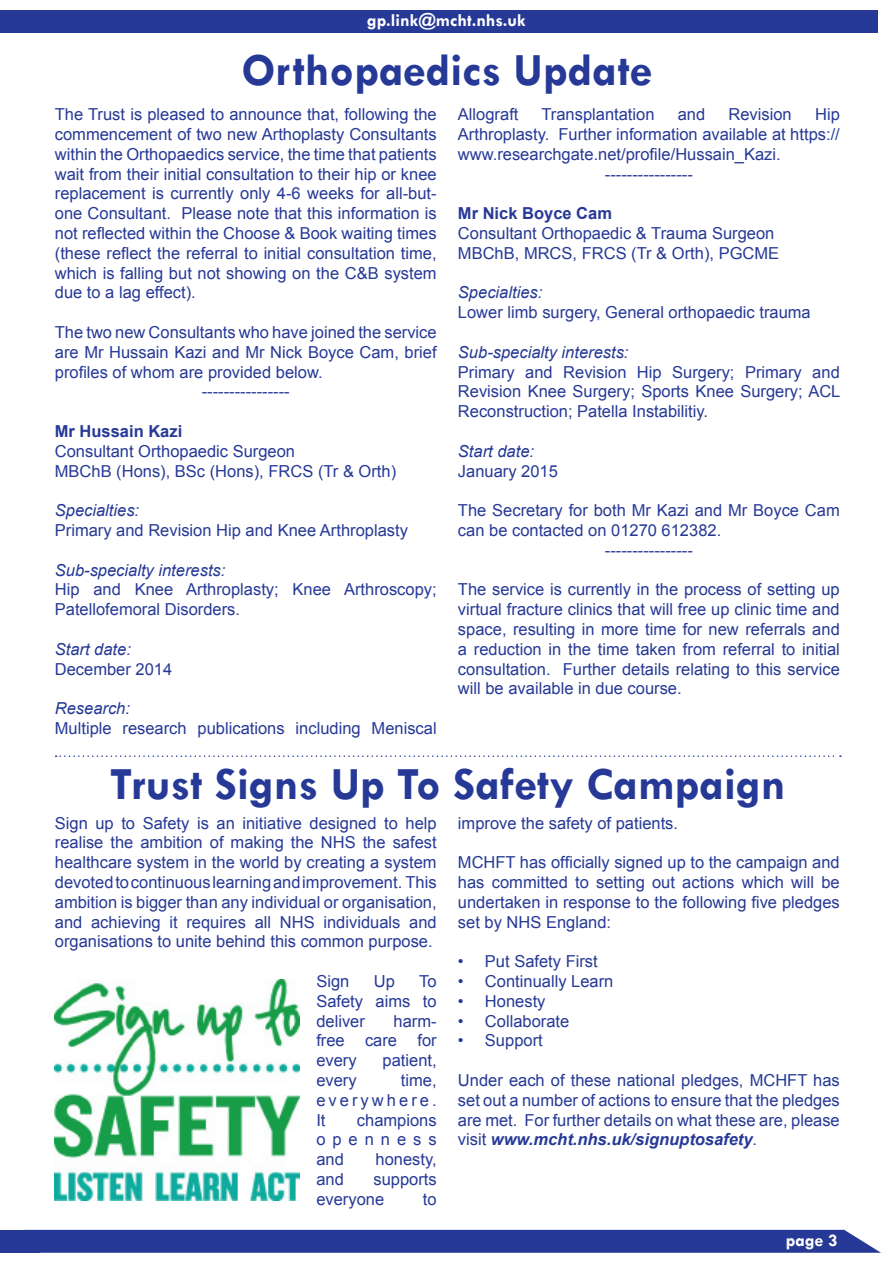
<style>
.page{position:relative;width:893px;height:1263px;background:#fff}
.page>*{position:absolute;margin:0;border:0;box-sizing:border-box;transform-origin:0 0}
.t1{font:700 46.5px "Tw Cen";color:#263996}
.t2{font:700 18px "Tw Cen";color:#fff}
.t3{font:16.5px/19.8px "Arial";color:#263996;text-align:justify}
.t4{font:italic 16.5px "Arial";color:#263996}
.t5{font:700 16.5px "Arial";color:#263996}
.s1{font-weight:700;font-style:italic}
</style>
<div class="page">
<div style="left:0;top:10px;width:878px;height:23px;background:#263996"></div>
<div style="left:39px;top:1230px;width:842px;height:23px;background:#263996"></div>
<div style="left:0;top:1230px;width:39px;height:23px;background:#263996"></div>
<img style="left:55px;top:979px;width:244px;height:221px">
<svg style="left:56px;top:755px;width:785px;height:2px"></svg>
<p class="t2" style="left:367px;top:10px;width:160px">gp.link@mcht.nhs.uk</p>
<p class="t1" style="left:242px;top:42px;width:412px">Orthopaedics Update</p>
<p class="t3" style="left:55px;top:105px;width:383px">The Trust is pleased to announce that, following the commencement of two new Arthoplasty Consultants within the Orthopaedics service, the time that patients wait from their initial consultation to their hip or knee replacement is currently only 4-6 weeks for all-but&shy;one Consultant. Please note that this information is not reflected within the Choose &amp; Book waiting times (these reflect the referral to initial consultation time, which is falling but not showing on the C&amp;B system due to a lag effect).</p>
<p class="t3" style="left:55px;top:322px;width:383px">The two new Consultants who have joined the service are Mr Hussain Kazi and Mr Nick Boyce Cam, brief profiles of whom are provided below.</p>
<p class="t3" style="left:202px;top:382px;width:89px">----------------</p>
<p class="t5" style="left:55px;top:420px;width:129px">Mr Hussain Kazi</p>
<p class="t3" style="left:55px;top:441px;width:242px">Consultant Orthopaedic Surgeon</p>
<p class="t3" style="left:55px;top:461px;width:343px">MBChB (Hons), BSc (Hons), FRCS (Tr &amp; Orth)</p>
<p class="t4" style="left:55px;top:500px;width:86px">Specialties:</p>
<p class="t3" style="left:55px;top:520px;width:355px">Primary and Revision Hip and Knee Arthroplasty</p>
<p class="t4" style="left:55px;top:559px;width:172px">Sub-specialty interests:</p>
<p class="t3" style="left:55px;top:580px;width:383px">Hip and Knee Arthroplasty; Knee Arthroscopy;<br>Patellofemoral Disorders.</p>
<p class="t4" style="left:55px;top:638px;width:78px">Start date:</p>
<p class="t3" style="left:55px;top:659px;width:119px">December 2014</p>
<p class="t4" style="left:55px;top:698px;width:77px">Research:</p>
<p class="t3" style="left:55px;top:718px;width:383px">Multiple research publications including Meniscal</p>
<p class="t3" style="left:458px;top:105px;width:62px">Allograft</p>
<p class="t3" style="left:541px;top:105px;width:115px">Transplantation</p>
<p class="t3" style="left:678px;top:105px;width:29px">and</p>
<p class="t3" style="left:729px;top:105px;width:65px">Revision</p>
<p class="t3" style="left:458px;top:105px;width:383px;text-indent:357px">Hip Arthroplasty. Further information available at https:// www.researchgate.net/profile/Hussain_Kazi.</p>
<p class="t3" style="left:605px;top:164px;width:89px">----------------</p>
<p class="t5" style="left:458px;top:202px;width:156px">Mr Nick Boyce Cam</p>
<p class="t3" style="left:458px;top:223px;width:318px">Consultant Orthopaedic &amp; Trauma Surgeon</p>
<p class="t3" style="left:458px;top:243px;width:323px">MBChB, MRCS, FRCS (Tr &amp; Orth), PGCME</p>
<p class="t4" style="left:458px;top:282px;width:86px">Specialties:</p>
<p class="t3" style="left:458px;top:303px;width:354px">Lower limb surgery, General orthopaedic trauma</p>
<p class="t4" style="left:458px;top:341px;width:172px">Sub-specialty interests:</p>
<p class="t3" style="left:458px;top:362px;width:384px">Primary and Revision Hip Surgery; Primary and Revision Knee Surgery; Sports Knee Surgery; ACL Reconstruction; Patella Instabilitiy.</p>
<p class="t4" style="left:458px;top:440px;width:78px">Start date:</p>
<p class="t3" style="left:458px;top:461px;width:101px">January 2015</p>
<p class="t3" style="left:458px;top:501px;width:383px">The Secretary for both Mr Kazi and Mr Boyce Cam can be contacted on 01270 612382.</p>
<p class="t3" style="left:605px;top:540px;width:89px">----------------</p>
<p class="t3" style="left:458px;top:580px;width:383px">The service is currently in the process of setting up virtual fracture clinics that will free up clinic time and space, resulting in more time for new referrals and a reduction in the time taken from referral to initial consultation. Further details relating to this service will be available in due course.</p>
<p class="t1" style="left:110px;top:757px;width:677px">Trust Signs Up To Safety Campaign</p>
<p class="t3" style="left:55px;top:813px;width:383px">Sign up to Safety is an initiative designed to help realise the ambition of making the NHS the safest healthcare system in the world by creating a system devoted to continuous learning and improvement. This ambition is bigger than any individual or organisation, and achieving it requires all NHS individuals and organisations to unite behind this common purpose.</p>
<p class="t3" style="left:316px;top:971px;width:35px">Sign</p>
<p class="t3" style="left:374px;top:971px;width:23px">Up</p>
<p class="t3" style="left:458px;top:813px;width:222px">improve the safety of patients.</p>
<p class="t3" style="left:458px;top:853px;width:383px">MCHFT has officially signed up to the campaign and has committed to setting out actions which will be undertaken in response to the following five pledges set by NHS England:</p>
<p class="t3" style="left:458px;top:952px;width:141px">• Put Safety First</p>
<p class="t3" style="left:458px;top:971px;width:157px">• Continually Learn</p>
<p class="t3" style="left:458px;top:991px;width:89px">• Honesty</p>
<p class="t3" style="left:458px;top:1011px;width:113px">• Collaborate</p>
<p class="t3" style="left:458px;top:1031px;width:86px">• Support</p>
<p class="t3" style="left:458px;top:1070px;width:383px">Under each of these national pledges, MCHFT has set out a number of actions to ensure that the pledges are met. For further details on what these are, please visit <span class="s1">www.mcht.nhs.uk/signuptosafety</span>.</p>
<p class="t3" style="left:316px;top:971px;width:122px;text-indent:103px">To Safety aims to deliver</p>
<p class="t3" style="left:316px;top:1011px;width:122px;text-indent:77px">harm&shy;free care for every</p>
<p class="t3" style="left:383px;top:1051px;width:56px">patient,</p>
<p class="t3" style="left:316px;top:1070px;width:122px;text-indent:85px">time, everywhere.<br>It</p>
<p class="t3" style="left:316px;top:1070px;width:42px">every</p>
<p class="t3" style="left:316px;top:1110px;width:122px;text-indent:41px">champions openness and</p>
<p class="t3" style="left:376px;top:1150px;width:63px">honesty,</p>
<p class="t3" style="left:316px;top:1169px;width:29px">and</p>
<p class="t3" style="left:316px;top:1169px;width:122px;text-indent:57px">supports everyone</p>
<p class="t3" style="left:423px;top:1189px;width:15px">to</p>
<p class="t2" style="left:786px;top:1230px;width:53px">page 3</p>
</div>
